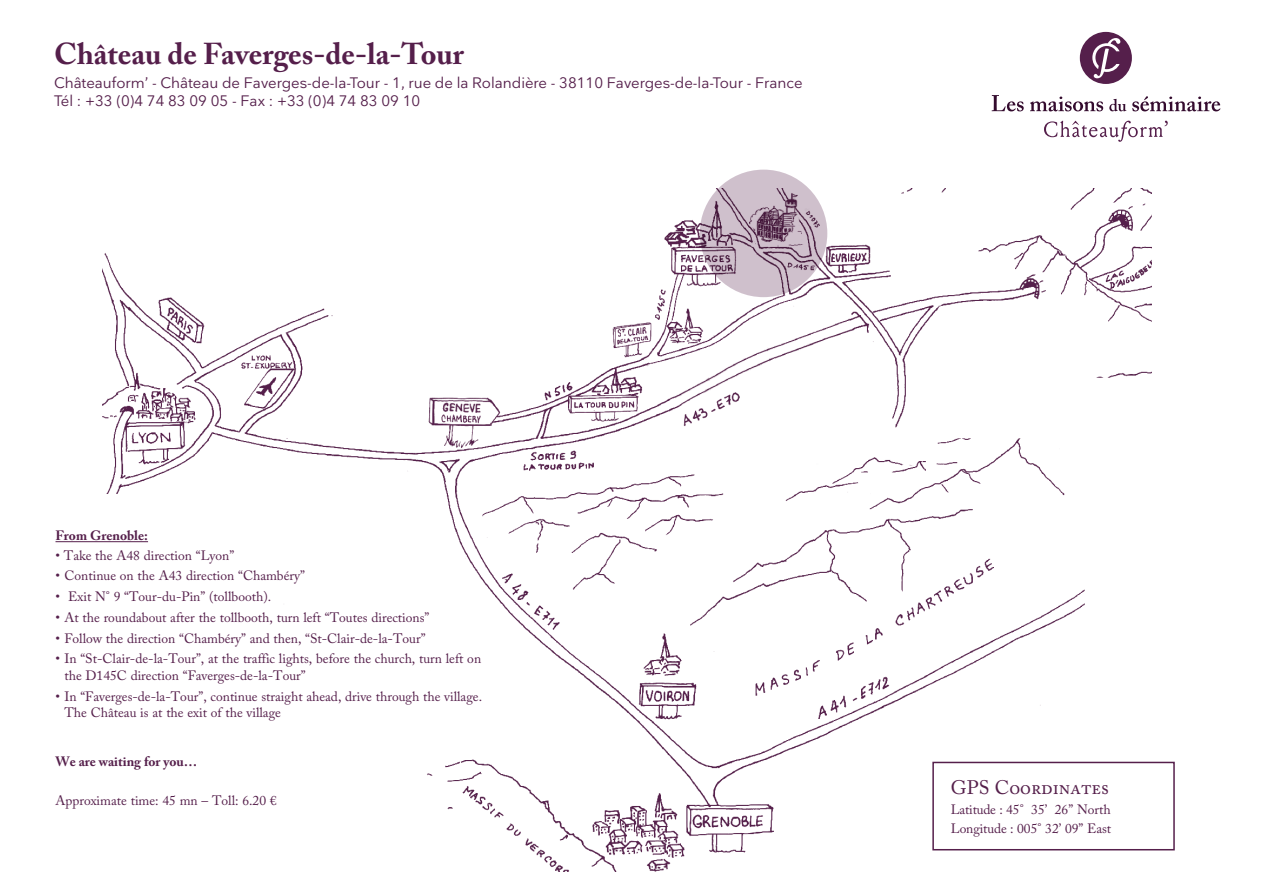
<style>
.page{position:relative;width:1263px;height:893px;background:#fff}
.page>*{position:absolute;margin:0;border:0;box-sizing:border-box;transform-origin:0 0}
.Nom_du_chateau_haut{font:700 30px "Adobe Caslon Pro";color:#551f4b}
.Satellite-titre{font:19.5px "Adobe Caslon Pro";color:#551f4b}
.ADRESSE{font:15px/18px "Nationale";color:#551f4b}
.Texte-acces{font:13.5px/16.5px "Adobe Caslon Pro";color:#551f4b}
.Satellite_coordonnée{font:13.5px "Adobe Caslon Pro";color:#551f4b}
.Texte-acces-2{font:700 13.5px "Adobe Caslon Pro";color:#551f4b}
</style>
<div class="page">
<svg style="left:1044px;top:121px;width:124px;height:21px"></svg>
<svg style="left:992px;top:95px;width:32px;height:16px"></svg>
<svg style="left:1030px;top:97px;width:73px;height:14px"></svg>
<svg style="left:1109px;top:99px;width:17px;height:12px"></svg>
<svg style="left:1132px;top:96px;width:88px;height:15px"></svg>
<svg style="left:1080px;top:32px;width:52px;height:52px"></svg>
<img style="left:103px;top:189px;width:1049px;height:683px">
<hr style="left:56px;top:541px;width:92px;height:1px;background:#551f4b">
<svg style="left:700px;top:170px;width:127px;height:127px;background:#b7a3b2"></svg>
<div style="left:932px;top:762px;width:243px;height:88px;border:2px solid #551f4b"></div>
<p class="Nom_du_chateau_haut" style="left:54px;top:36px;width:411px">Château de Faverges-de-la-Tour</p>
<p class="ADRESSE" style="left:54px;top:74px;width:750px">Châteauform’ - Château de Faverges-de-la-Tour - 1, rue de la Rolandière - 38110 Faverges-de-la-Tour - France<br>Tél : +33 (0)4 74 83 09 05 - Fax : +33 (0)4 74 83 09 10</p>
<p class="Texte-acces-2" style="left:56px;top:528px;width:94px">From Grenoble:</p>
<p class="Texte-acces" style="left:56px;top:547px;width:180px">• Take the A48 direction “Lyon”</p>
<p class="Texte-acces" style="left:56px;top:567px;width:251px">• Continue on the A43 direction “Chambéry”</p>
<p class="Texte-acces" style="left:56px;top:588px;width:217px">• Exit N° 9 “Tour-du-Pin” (tollbooth).</p>
<p class="Texte-acces" style="left:56px;top:609px;width:375px">• At the roundabout after the tollbooth, turn left “Toutes directions”</p>
<p class="Texte-acces" style="left:56px;top:630px;width:372px">• Follow the direction “Chambéry” and then, “St-Clair-de-la-Tour”</p>
<p class="Texte-acces" style="left:64px;top:650px;width:418px;text-indent:-9px">• In “St-Clair-de-la-Tour”, at the traffic lights, before the church, turn left on the D145C direction “Faverges-de-la-Tour”</p>
<p class="Texte-acces" style="left:64px;top:688px;width:419px;text-indent:-9px">• In “Faverges-de-la-Tour”, continue straight ahead, drive through the village.<br>The Château is at the exit of the village</p>
<p class="Texte-acces-2" style="left:56px;top:754px;width:143px">We are waiting for you…</p>
<p class="Texte-acces" style="left:56px;top:792px;width:223px">Approximate time: 45 mn – Toll: 6.20 €</p>
<p class="Satellite-titre" style="left:951px;top:776px;width:160px">GPS Coordinates</p>
<p class="Satellite_coordonnée" style="left:951px;top:801px;width:161px">Latitude : 45° 35’ 26” North</p>
<p class="Satellite_coordonnée" style="left:951px;top:820px;width:162px">Longitude : 005° 32’ 09” East</p>
</div>
